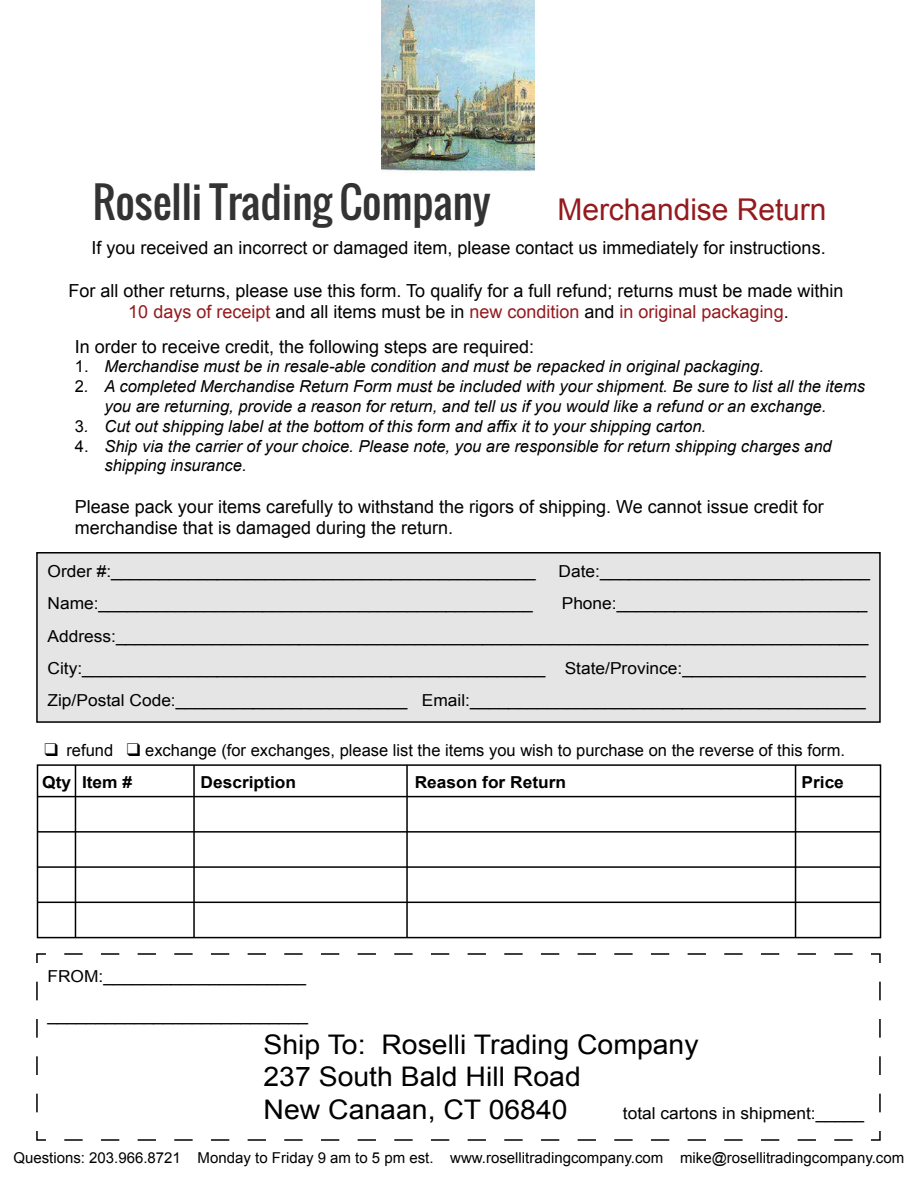
<style>
.page{position:relative;width:918px;height:1188px;background:#fff}
.page>*{position:absolute;margin:0;border:0;box-sizing:border-box;transform-origin:0 0}
.t1{font:42px "Oswald";color:#333}
.t2{font:30px "Arial";color:#941a1d}
.t3{font:27px/32.4px "Arial";color:#000;scale:1.05 1}
.t4{font:18px/21.6px "Arial";color:#000;text-align:center}
.t5{font:16.5px/32.4px "Arial";color:#000;scale:1.05 1}
.t6{font:italic 16.5px/19.8px "Arial";color:#000;text-align:center}
.t7{font:16.5px/31.5px "Arial";color:#000}
.t8{font:700 16.5px "Arial";color:#000;scale:1.05 1}
.t9{font:15px "Arial";color:#000}
.s1{color:#941a1d}
.s2{font-style:normal}
.s3{font-weight:700}
</style>
<div class="page">
<div style="left:36px;top:552px;width:845px;height:171px;background:#e5e5e5;border:2px solid #000"></div>
<img style="left:382px;top:0;width:153px;height:173px">
<div style="left:37px;top:764px;width:844px;height:174px;border:2px solid #000"></div>
<hr style="left:38px;top:796px;width:842px;height:1px;background:#000">
<hr style="left:38px;top:831px;width:842px;height:2px;background:#000">
<hr style="left:38px;top:866px;width:842px;height:2px;background:#000">
<hr style="left:38px;top:902px;width:842px;height:1px;background:#000">
<hr style="left:75px;top:765px;width:1px;height:173px;background:#000">
<hr style="left:193px;top:765px;width:2px;height:173px;background:#000">
<hr style="left:406px;top:765px;width:2px;height:173px;background:#000">
<hr style="left:795px;top:765px;width:1px;height:173px;background:#000">
<svg style="left:871px;top:1131px;width:10px;height:10px"></svg>
<svg style="left:64px;top:1139px;width:789px;height:2px"></svg>
<svg style="left:36px;top:1131px;width:10px;height:10px"></svg>
<svg style="left:36px;top:981px;width:2px;height:131px"></svg>
<svg style="left:36px;top:953px;width:10px;height:10px"></svg>
<svg style="left:64px;top:953px;width:789px;height:2px"></svg>
<svg style="left:871px;top:953px;width:10px;height:10px"></svg>
<svg style="left:879px;top:982px;width:2px;height:131px"></svg>
<h1 class="t1" style="left:93px;top:171px;width:399px">Roselli Trading Company</h1>
<h2 class="t2" style="left:557px;top:190px;width:271px">Merchandise Return</h2>
<p class="t4" style="left:91px;top:237px;width:736px">If you received an incorrect or damaged item, please contact us immediately for instructions.</p>
<p class="t4" style="left:69px;top:280px;width:777px">For all other returns, please use this form. To qualify for a full refund; returns must be made within<br><span class="s1">10 days of receipt</span> and all items must be in <span class="s1">new condition</span> and <span class="s1">in original packaging</span>.</p>
<p class="t4" style="left:75px;top:336px;width:461px">In order to receive credit, the following steps are required:</p>
<p class="t6" style="left:75px;top:357px;width:690px"><span class="s2">1.</span> Merchandise must be in resale-able condition and must be repacked in original packaging.</p>
<p class="t6" style="left:75px;top:377px;width:792px"><span class="s2">2</span>. A completed Merchandise Return Form must be included with your shipment. Be sure to list all the items you are returning, provide a reason for return, and tell us if you would like a refund or an exchange.</p>
<p class="t6" style="left:75px;top:416px;width:633px"><span class="s2">3</span>. Cut out shipping label at the bottom of this form and affix it to your shipping carton.</p>
<p class="t6" style="left:104px;top:436px;width:729px;text-align:left;text-indent:-30px"><span class="s2">4.</span> Ship via the carrier of your choice. Please note, you are responsible for return shipping charges and shipping insurance.</p>
<p class="t4" style="left:75px;top:496px;width:751px;text-align:left">Please pack your items carefully to withstand the rigors of shipping. We cannot issue credit for merchandise that is damaged during the return.</p>
<p class="t5" style="left:48px;top:555px;width:466px">Order #:____________________________________________</p>
<p class="t5" style="left:559px;top:555px;width:298px">Date:____________________________</p>
<p class="t5" style="left:48px;top:587px;width:464px">Name:_____________________________________________</p>
<p class="t5" style="left:48px;top:587px;width:783px;text-indent:514px">Phone:__________________________ Address:______________________________________________________________________________ City:________________________________________________ State/Province:___________________ Zip/Postal Code:________________________ Email:_________________________________________</p>
<p class="t7" style="left:42px;top:735px;width:804px">❑ refund ❑ exchange (for exchanges, please list the items you wish to purchase on the reverse of this form.<br><span class="s3">Qty Item #</span></p>
<p class="t8" style="left:201px;top:771px;width:92px">Description</p>
<p class="t8" style="left:415px;top:771px;width:146px">Reason for Return</p>
<p class="t8" style="left:802px;top:771px;width:42px">Price</p>
<p class="t5" style="left:48px;top:960px;width:248px">FROM:_____________________</p>
<p class="t5" style="left:48px;top:1000px;width:250px">___________________________</p>
<h3 class="t3" style="left:264px;top:1028px;width:416px">Ship To: Roselli Trading Company<br>237 South Bald Hill Road<br>New Canaan, CT 06840</h3>
<p class="t5" style="left:623px;top:1097px;width:231px">total cartons in shipment:_____</p>
<p class="t9" style="left:13px;top:1148px;width:892px">Questions: 203.966.8721 Monday to Friday 9 am to 5 pm est. www.rosellitradingcompany.com mike@rosellitradingcompany.com</p>
</div>
